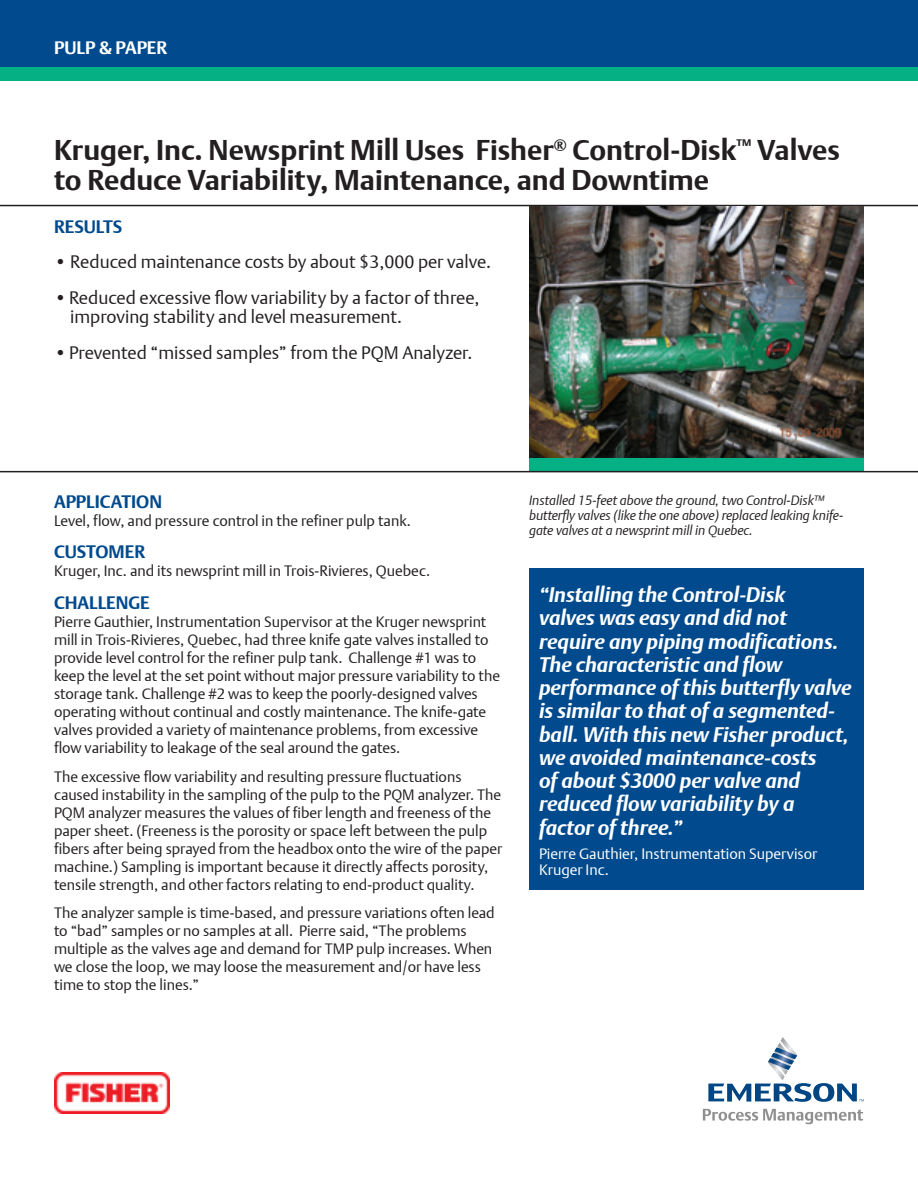
<style>
.page{position:relative;width:918px;height:1188px;background:#fff}
.page>*{position:absolute;margin:0;border:0;box-sizing:border-box;transform-origin:0 0}
.QBR_title{font:700 28.5px "DTL Argo T";color:#231f20}
.QUOTE_CREDIT_LINE{font:italic 700 21px/23.2px "DTL Argo T";color:#fff}
.BULLETED_TEXT{font:18px/19.5px "DTL Argo T Light";color:#231f20}
.CAP_TEXT_HEAD{font:700 18px "DTL Argo T";color:#004a8d}
.t1{font:700 18px "DTL Argo T";color:#fff}
.CAP_TEXT_HEAD-2{font:15px/18px "DTL Argo T Light";color:#231f20}
.QUOTE_CREDIT_LINE-2{font:15px/16.5px "DTL Argo T Light";color:#fff}
.PHOTO_CAPTION{font:italic 13.5px/15px "DTL Argo T Light";letter-spacing:-.005em;color:#231f20}
</style>
<div class="page">
<div style="left:529px;top:568px;width:335px;height:322px;background:#004a8d"></div>
<img style="left:54px;top:1072px;width:115px;height:41px">
<div style="left:0;top:0;width:918px;height:68px;background:#004a8d"></div>
<div style="left:0;top:68px;width:918px;height:13px;background:#05b085"></div>
<svg style="left:708px;top:1037px;width:156px;height:65px"></svg>
<svg style="left:703px;top:1109px;width:160px;height:15px"></svg>
<div style="left:529px;top:458px;width:335px;height:13px;background:#05b085"></div>
<hr style="left:0;top:205px;width:918px;height:1px;background:#231f20">
<hr style="left:0;top:471px;width:918px;height:1px;background:#231f20">
<img style="left:529px;top:206px;width:335px;height:251px">
<p class="t1" style="left:54px;top:37px;width:115px">PULP &amp; PAPER</p>
<p class="QBR_title" style="left:54px;top:133px;width:787px">Kruger, Inc. Newsprint Mill Uses Fisher<sup>®</sup> Control-Disk<sup>™</sup> Valves</p>
<p class="QBR_title" style="left:54px;top:163px;width:657px">to Reduce Variability, Maintenance, and Downtime</p>
<p class="CAP_TEXT_HEAD" style="left:54px;top:215px;width:70px">RESULTS</p>
<p class="BULLETED_TEXT" style="left:54px;top:252px;width:438px">• Reduced maintenance costs by about $3,000 per valve.</p>
<p class="BULLETED_TEXT" style="left:70px;top:288px;width:411px;text-indent:-16px">•Reduced excessive flow variability by a factor of three, improving stability and level measurement.</p>
<p class="BULLETED_TEXT" style="left:54px;top:343px;width:420px">•Prevented “missed samples” from the PQM Analyzer.</p>
<p class="CAP_TEXT_HEAD" style="left:54px;top:491px;width:110px">APPLICATION</p>
<p class="CAP_TEXT_HEAD-2" style="left:54px;top:512px;width:358px">Level, flow, and pressure control in the refiner pulp tank.</p>
<p class="CAP_TEXT_HEAD" style="left:54px;top:541px;width:93px">CUSTOMER</p>
<p class="CAP_TEXT_HEAD-2" style="left:54px;top:562px;width:378px">Kruger, Inc. and its newsprint mill in Trois-Rivieres, Quebec.</p>
<p class="CAP_TEXT_HEAD" style="left:54px;top:592px;width:97px">CHALLENGE</p>
<p class="CAP_TEXT_HEAD-2" style="left:54px;top:612px;width:448px">Pierre Gauthier, Instrumentation Supervisor at the Kruger newsprint mill in Trois-Rivieres, Quebec, had three knife gate valves installed to provide level control for the refiner pulp tank. Challenge #1 was to keep the level at the set point without major pressure variability to the storage tank. Challenge #2 was to keep the poorly-designed valves operating without continual and costly maintenance. The knife-gate valves provided a variety of maintenance problems, from excessive flow variability to leakage of the seal around the gates.</p>
<p class="CAP_TEXT_HEAD-2" style="left:54px;top:767px;width:450px">The excessive flow variability and resulting pressure fluctuations caused instability in the sampling of the pulp to the PQM analyzer. The PQM analyzer measures the values of fiber length and freeness of the paper sheet. (Freeness is the porosity or space left between the pulp fibers after being sprayed from the headbox onto the wire of the paper machine.) Sampling is important because it directly affects porosity, tensile strength, and other factors relating to end-product quality.</p>
<p class="CAP_TEXT_HEAD-2" style="left:54px;top:904px;width:442px">The analyzer sample is time-based, and pressure variations often lead to “bad” samples or no samples at all. Pierre said, “The problems multiple as the valves age and demand for TMP pulp increases. When we close the loop, we may loose the measurement and/or have less time to stop the lines.”</p>
<p class="PHOTO_CAPTION" style="left:529px;top:493px;width:315px">Installed 15-feet above the ground, two Control-Disk™ butterfly valves (like the one above) replaced leaking knife&shy;gate valves at a newsprint mill in Quebec.</p>
<p class="QUOTE_CREDIT_LINE" style="left:539px;top:583px;width:314px">“Installing the Control-Disk<br>valves was easy and did not require any piping modifications.<br>The characteristic and flow performance of this butterfly valve is similar to that of a segmented&shy;ball. With this new Fisher product, we avoided maintenance-costs<br>of about $3000 per valve and reduced flow variability by a factor of three.”</p>
<p class="QUOTE_CREDIT_LINE-2" style="left:539px;top:845px;width:280px">Pierre Gauthier, Instrumentation Supervisor<br>Kruger Inc.</p>
</div>
